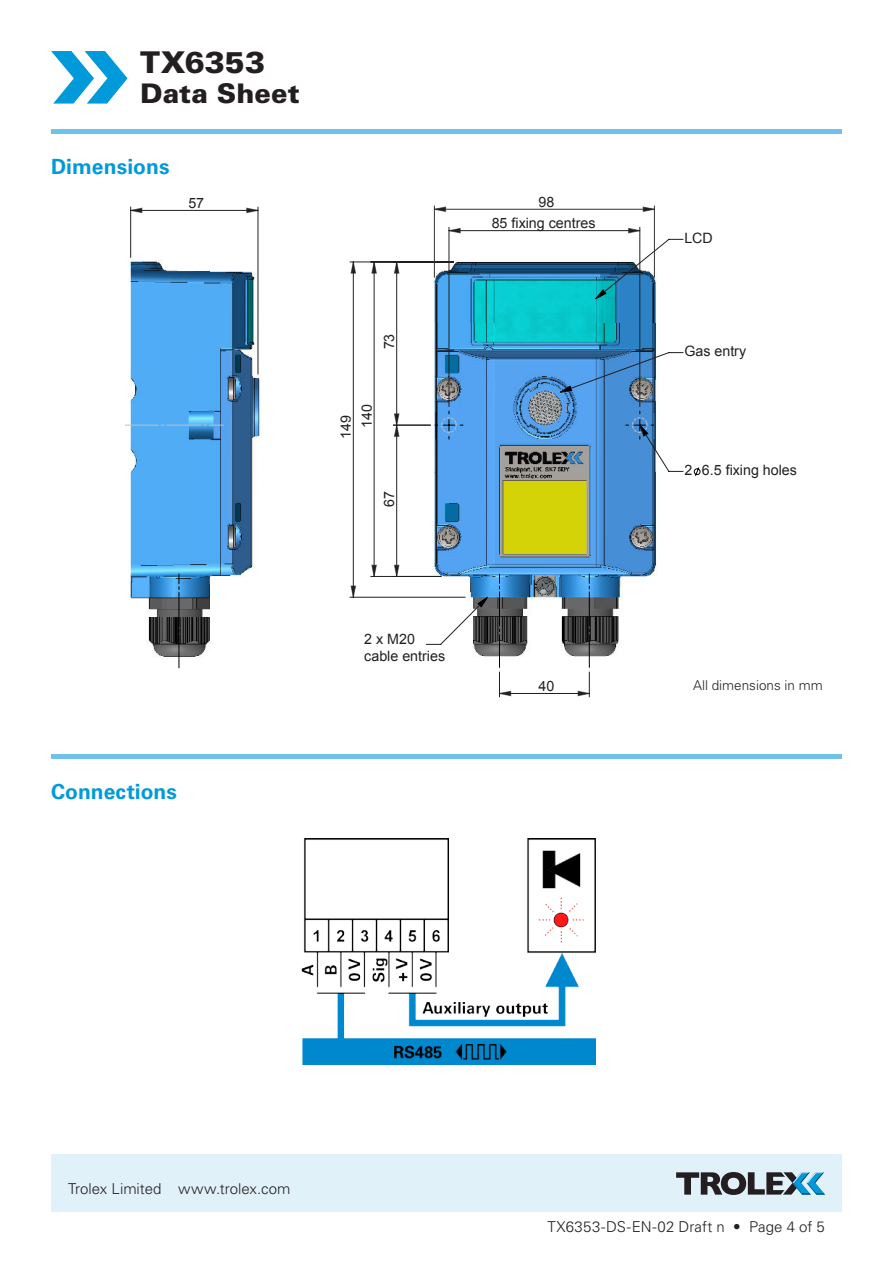
<style>
.page{position:relative;width:893px;height:1263px;background:#fff}
.page>*{position:absolute;margin:0;border:0;box-sizing:border-box;transform-origin:0 0}
.t1{font:900 30px "Univers LT Std";color:#231f20}
.t2{font:900 27px "Univers LT Std";color:#231f20}
.t3{font:700 21px "Univers LT Std";letter-spacing:.005em;color:#009ada}
.t4{font:300 15px "Univers LT Std";color:#231f20}
.t5{font:14.25px/21.5px "Arial";color:#231f20;text-align:center}
.t6{font:300 13.5px "Univers LT Std";color:#231f20}
</style>
<div class="page">
<svg style="left:51px;top:51px;width:77px;height:53px"></svg>
<hr style="left:51px;top:129px;width:791px;height:4px;background:#6fc2ea">
<hr style="left:51px;top:755px;width:791px;height:4px;background:#6fc2ea">
<div style="left:51px;top:1154px;width:791px;height:58px;background:#e0f1fa"></div>
<svg style="left:676px;top:1172px;width:149px;height:23px"></svg>
<img style="left:125px;top:249px;width:136px;height:420px">
<svg style="left:694px;top:467px;width:6px;height:9px"></svg>
<svg style="left:179px;top:574px;width:1px;height:94px"></svg>
<svg style="left:426px;top:239px;width:257px;height:406px"></svg>
<svg style="left:435px;top:411px;width:14px;height:28px"></svg>
<svg style="left:648px;top:411px;width:6px;height:28px"></svg>
<hr style="left:449px;top:227px;width:1px;height:180px;background:#231f20">
<hr style="left:640px;top:227px;width:1px;height:180px;background:#231f20">
<hr style="left:130px;top:207px;width:1px;height:50px;background:#231f20">
<hr style="left:258px;top:207px;width:1px;height:167px;background:#231f20">
<hr style="left:371px;top:576px;width:70px;height:1px;background:#231f20">
<hr style="left:393px;top:425px;width:37px;height:1px;background:#231f20">
<hr style="left:350px;top:262px;width:103px;height:1px;background:#231f20">
<hr style="left:350px;top:597px;width:115px;height:1px;background:#231f20">
<hr style="left:434px;top:206px;width:1px;height:71px;background:#333">
<hr style="left:654px;top:206px;width:1px;height:71px;background:#333">
<svg style="left:125px;top:425px;width:99px;height:1px"></svg>
<svg style="left:640px;top:290px;width:8px;height:317px;background:#588dbf"></svg>
<svg style="left:449px;top:228px;width:191px;height:468px"></svg>
<svg style="left:130px;top:208px;width:128px;height:5px"></svg>
<svg style="left:351px;top:261px;width:48px;height:337px"></svg>
<svg style="left:434px;top:206px;width:221px;height:6px"></svg>
<img style="left:301px;top:839px;width:294px;height:225px">
<h1 class="t1" style="left:140px;top:45px;width:126px">TX6353</h1>
<h2 class="t2" style="left:140px;top:78px;width:161px">Data Sheet</h2>
<h3 class="t3" style="left:51px;top:158px;width:120px">Dimensions</h3>
<p class="t5" style="left:188px;top:194px;width:17px">57</p>
<p class="t5" style="left:380px;top:349px;width:17px;rotate:-90deg">73</p>
<p class="t5" style="left:336px;top:438px;width:25px;rotate:-90deg">149</p>
<p class="t5" style="left:357px;top:428px;width:25px;rotate:-90deg">140</p>
<p class="t5" style="left:380px;top:507px;width:17px;rotate:-90deg">67</p>
<p class="t5" style="left:492px;top:192px;width:105px">98<br>85 fixing centres</p>
<h3 class="t3" style="left:51px;top:783px;width:128px">Connections</h3>
<p class="t5" style="left:364px;top:632px;width:82px;line-height:17.1px;text-align:left">2 x M20 cable entries</p>
<p class="t5" style="left:538px;top:677px;width:17px">40</p>
<p class="t5" style="left:684px;top:228px;width:30px">LCD</p>
<p class="t5" style="left:684px;top:341px;width:63px">Gas entry</p>
<p class="t5" style="left:684px;top:460px;width:114px">2 6.5 fixing holes</p>
<p class="t6" style="left:693px;top:680px;width:131px">All dimensions in mm</p>
<p class="t4" style="left:68px;top:1183px;width:224px">Trolex Limited www.trolex.com</p>
<p class="t4" style="left:547px;top:1221px;width:279px">TX6353-DS-EN-02 Draft n • Page 4 of 5</p>
</div>
